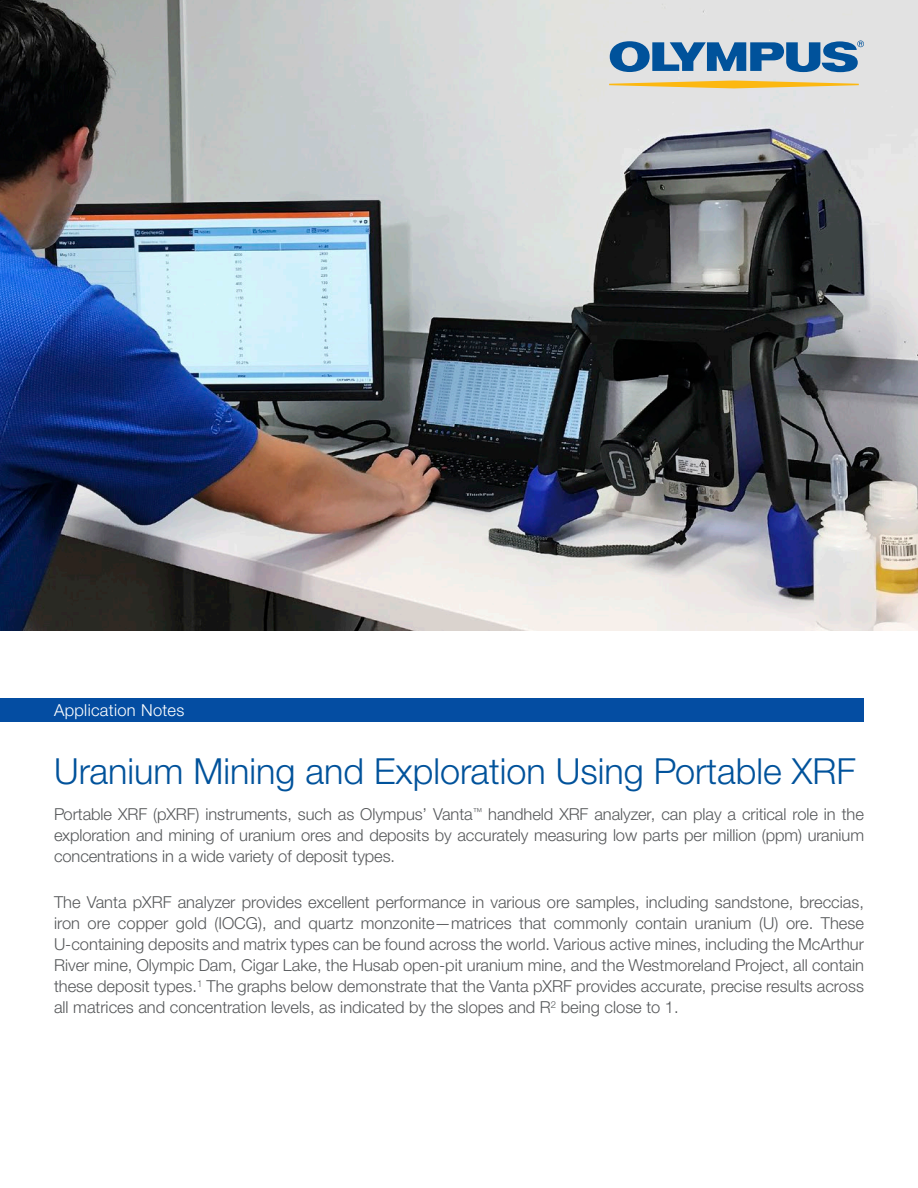
<style>
.page{position:relative;width:918px;height:1188px;background:#fff}
.page>*{position:absolute;margin:0;border:0;box-sizing:border-box;transform-origin:0 0}
.Title_1{font:300 36px "Helvetica Neue LTW1 G";color:#00529b}
.Text{font:300 16.5px/21px "Helvetica Neue LTW1 G";letter-spacing:-.005em;color:#57595b;text-align:justify}
.t1{font:300 16.5px "Helvetica Neue LTW1 G";letter-spacing:.02em;color:#fff}
</style>
<div class="page">
<img style="left:0;top:0;width:918px;height:631px">
<svg style="left:609px;top:81px;width:250px;height:7px;background:#f3c657"></svg>
<svg style="left:610px;top:41px;width:254px;height:31px;background:#5d8db8"></svg>
<div style="left:0;top:698px;width:864px;height:24px;background:#044da2"></div>
<p class="t1" style="left:54px;top:700px;width:132px">Application Notes</p>
<p class="Title_1" style="left:54px;top:749px;width:803px">Uranium Mining and Exploration Using Portable XRF</p>
<p class="Text" style="left:54px;top:804px;width:812px">Portable XRF (pXRF) instruments, such as Olympus’ Vanta<sup>™</sup> handheld XRF analyzer, can play a critical role in the exploration and mining of uranium ores and deposits by accurately measuring low parts per million (ppm) uranium concentrations in a wide variety of deposit types.</p>
<p class="Text" style="left:54px;top:892px;width:812px">The Vanta pXRF analyzer provides excellent performance in various ore samples, including sandstone, breccias, iron ore copper gold (IOCG), and quartz monzonite—matrices that commonly contain uranium (U) ore. These U-containing deposits and matrix types can be found across the world. Various active mines, including the McArthur River mine, Olympic Dam, Cigar Lake, the Husab open-pit uranium mine, and the Westmoreland Project, all contain these deposit types.<sup>1</sup> The graphs below demonstrate that the Vanta pXRF provides accurate, precise results across all matrices and concentration levels, as indicated by the slopes and R<sup>2</sup> being close to 1.</p>
</div>
